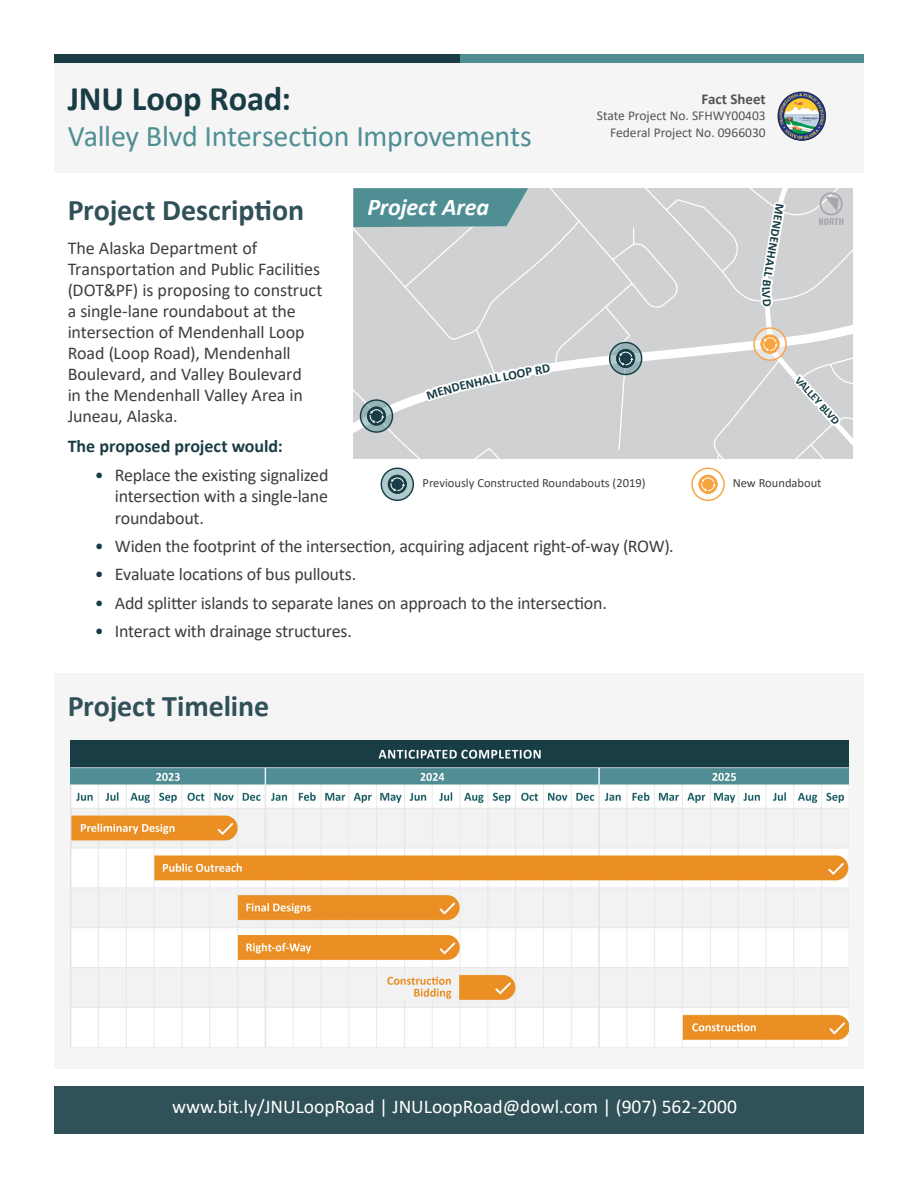
<style>
.page{position:relative;width:918px;height:1188px;background:#fff}
.page>*{position:absolute;margin:0;border:0;box-sizing:border-box;transform-origin:0 0}
.BODY{font:700 34.5px "Calibri";letter-spacing:-.005em;color:#1a3d45}
.BODY-2{font:30px "Calibri";letter-spacing:-.01em;color:#4f8f94}
.BODY-3{font:700 30px "Calibri";letter-spacing:-.005em;color:#305157}
.BODY-4{font:italic 700 24px "Calibri";letter-spacing:-.005em;color:#fff}
.Body{font:19.5px "Calibri";color:#fff}
.BODY-5{font:18px/21px "Calibri";letter-spacing:-.01em;color:#3e3e3f}
.BODY-6{font:700 18px "Calibri";color:#1a3d45}
.t1{font:700 15px "Calibri";color:#545557}
.t2{font:13.5px/16.2px "Calibri";color:#545557;text-align:right}
.t3{font:700 12.9px "Calibri";color:#183d46}
.t4{font:12.45px "Calibri";color:#414041}
.t5{font:700 12.45px "Calibri";color:#183d46}
.t6{font:700 11.25px "Calibri";color:#183d46}
.s1{color:#183c45}
</style>
<div class="page">
<div style="left:54px;top:674px;width:810px;height:395px;background:#f5f5f6"></div>
<img style="left:70px;top:740px;width:779px;height:307px">
<div style="left:54px;top:1086px;width:810px;height:48px;background:#305157"></div>
<div style="left:54px;top:62px;width:810px;height:111px;background:#f5f5f6"></div>
<img style="left:777px;top:91px;width:50px;height:50px">
<div style="left:54px;top:54px;width:406px;height:8px;background:#1a3d45"></div>
<div style="left:460px;top:54px;width:404px;height:8px;background:#4f8f94"></div>
<svg style="left:353px;top:188px;width:500px;height:313px"></svg>
<p class="BODY" style="left:68px;top:74px;width:225px">JNU Loop Road:</p>
<p class="BODY-2" style="left:68px;top:115px;width:466px">Valley Blvd Intersection Improvements</p>
<p class="t1" style="left:702px;top:89px;width:66px">Fact Sheet</p>
<p class="t2" style="left:597px;top:108px;width:170px">State Project No. SFHWY00403<br>Federal Project No. 0966030</p>
<p class="BODY-4" style="left:367px;top:190px;width:123px">Project Area</p>
<p class="BODY-3" style="left:68px;top:189px;width:238px">Project Description</p>
<p class="BODY-5" style="left:68px;top:237px;width:256px">The Alaska Department of<br>Transportation and Public Facilities (DOT&amp;PF) is proposing to construct a single-lane roundabout at the intersection of Mendenhall Loop<br>Road (Loop Road), Mendenhall<br>Boulevard, and Valley Boulevard<br>in the Mendenhall Valley Area in<br>Juneau, Alaska.</p>
<p class="BODY-6" style="left:68px;top:434px;width:217px">The proposed project would:</p>
<p class="BODY-5" style="left:115px;top:463px;width:215px;line-height:21.6px;text-align:justify;text-indent:-20px"><span class="s1">•</span> Replace the existing signalized intersection with a single-lane roundabout.</p>
<p class="BODY-5" style="left:95px;top:535px;width:581px"><span class="s1">•</span> Widen the footprint of the intersection, acquiring adjacent right-of-way (ROW).</p>
<p class="BODY-5" style="left:95px;top:564px;width:263px"><span class="s1">•</span> Evaluate locations of bus pullouts.</p>
<p class="BODY-5" style="left:95px;top:592px;width:514px"><span class="s1">•</span> Add splitter islands to separate lanes on approach to the intersection.</p>
<p class="BODY-5" style="left:95px;top:620px;width:259px"><span class="s1">•</span> Interact with drainage structures.</p>
<p class="t5" style="left:789px;top:206px;width:85px;rotate:100deg">MENDENHALL B</p>
<p class="t3" style="left:515px;top:365px;width:35px;rotate:-10deg">OP RD</p>
<p class="t6" style="left:803px;top:373px;width:55px;rotate:48deg">VALLEY BLV</p>
<p class="t4" style="left:423px;top:475px;width:225px">Previously Constructed Roundabouts (2019)</p>
<p class="t4" style="left:733px;top:475px;width:90px">New Roundabout</p>
<p class="BODY-3" style="left:68px;top:684px;width:203px">Project Timeline</p>
<p class="Body" style="left:172px;top:1093px;width:566px">www.bit.ly/JNULoopRoad | JNULoopRoad@dowl.com | (907) 562-2000</p>
</div>
